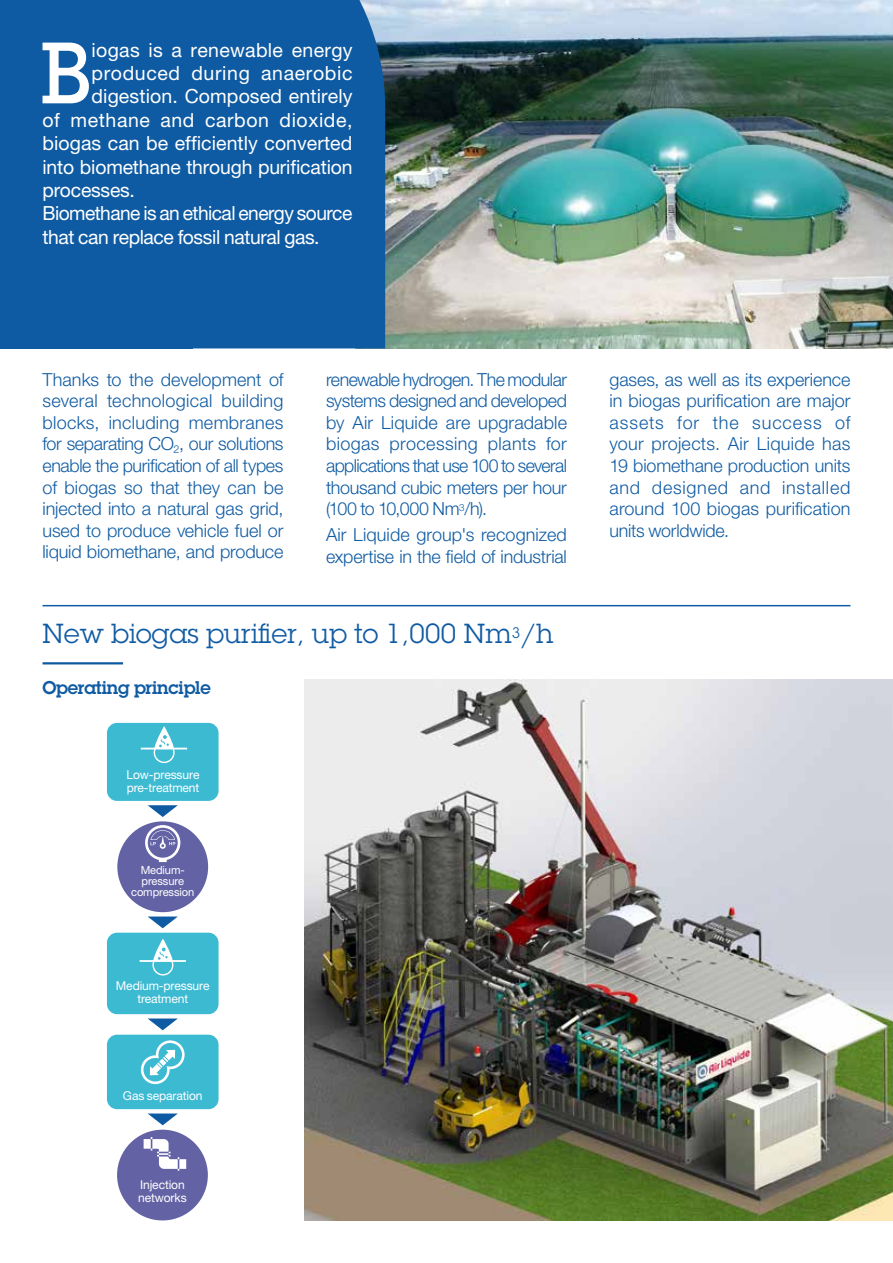
<style>
.page{position:relative;width:893px;height:1263px;background:#fff}
.page>*{position:absolute;margin:0;border:0;box-sizing:border-box;transform-origin:0 0}
.t1{font:500 85.05px "Lubalin Graph Std";color:#fff}
.t2{font:27px "Lubalin Graph Std";letter-spacing:.01em;color:#0f5ba3}
.t3{font:19.5px "Helvetica Neue LT Pro";letter-spacing:.005em;color:#fff}
.t4{font:19.5px "Helvetica Neue LT Pro";letter-spacing:-.03em;color:#fff}
.t5{font:19.5px "Helvetica Neue LT Pro";letter-spacing:-.02em;color:#fff}
.t6{font:19.5px "Helvetica Neue LT Pro";letter-spacing:.03em;color:#fff}
.t7{font:19.5px "Helvetica Neue LT Pro";letter-spacing:.035em;color:#fff}
.t8{font:300 18px/21.6px "Helvetica Neue LT Pro";letter-spacing:-.01em;color:#0f5ba3;text-align:justify}
.t9{font:600 18px "Lubalin Graph Std";letter-spacing:-.01em;color:#0f5ba3}
.t10{font:12.15px/13px "Helvetica Neue LT Pro";letter-spacing:-.01em;color:#fff}
.t11{font:11.25px/11.2px "Helvetica Neue LT Pro";letter-spacing:-.01em;color:#fff;text-align:center}
</style>
<div class="page">
<img style="left:385px;top:0;width:508px;height:348px">
<div style="left:0;top:0;width:385px;height:348px;background:#0f5ba3"></div>
<img style="left:305px;top:679px;width:588px;height:541px">
<hr style="left:43px;top:605px;width:807px;height:1px;background:#0f5ba3">
<hr style="left:43px;top:662px;width:80px;height:2px;background:#0f5ba3">
<div style="left:107px;top:723px;width:112px;height:78px;background:#3cbad2;border-radius:10px"></div>
<div style="left:107px;top:933px;width:112px;height:81px;background:#3cbad2;border-radius:10px"></div>
<div style="left:107px;top:1035px;width:112px;height:74px;background:#3cbad2;border-radius:10px"></div>
<svg style="left:148px;top:805px;width:30px;height:12px"></svg>
<svg style="left:148px;top:916px;width:30px;height:12px"></svg>
<svg style="left:148px;top:1113px;width:30px;height:12px"></svg>
<svg style="left:148px;top:1018px;width:30px;height:12px"></svg>
<div style="left:117px;top:821px;width:91px;height:91px;background:#6362a5;border-radius:50%"></div>
<div style="left:117px;top:1130px;width:91px;height:90px;background:#6362a5;border-radius:50%"></div>
<svg style="left:145px;top:825px;width:35px;height:37px"></svg>
<svg style="left:141px;top:1040px;width:44px;height:44px"></svg>
<svg style="left:144px;top:1137px;width:42px;height:34px"></svg>
<svg style="left:140px;top:938px;width:46px;height:37px"></svg>
<svg style="left:141px;top:726px;width:46px;height:37px"></svg>
<h1 class="t1" style="left:39px;top:20px;width:55px">B</h1>
<p class="t3" style="left:92px;top:38px;width:263px">iogas is a renewable energy</p>
<p class="t7" style="left:92px;top:61px;width:263px">produced during anaerobic</p>
<p class="t3" style="left:92px;top:85px;width:262px">digestion. Composed entirely</p>
<p class="t6" style="left:43px;top:108px;width:311px">of methane and carbon dioxide,</p>
<p class="t3" style="left:43px;top:132px;width:311px">biogas can be efficiently converted</p>
<p class="t3" style="left:43px;top:155px;width:312px">into biomethane through purification</p>
<p class="t3" style="left:43px;top:178px;width:94px">processes.</p>
<p class="t4" style="left:43px;top:202px;width:311px">Biomethane is an ethical energy source</p>
<p class="t5" style="left:43px;top:225px;width:279px">that can replace fossil natural gas.</p>
<p class="t8" style="left:43px;top:368px;width:242px">Thanks to the development of several technological building blocks, including membranes for separating CO<sub>2</sub>, our solutions enable the purification of all types of biogas so that they can be injected into a natural gas grid, used to produce vehicle fuel or liquid biomethane, and produce</p>
<p class="t8" style="left:326px;top:368px;width:242px">renewable hydrogen. The modular systems designed and developed by Air Liquide are upgradable biogas processing plants for applications that use 100 to several thousand cubic meters per hour (100 to 10,000 Nm<sup>3</sup>/h).</p>
<p class="t8" style="left:326px;top:523px;width:242px">Air Liquide group's recognized expertise in the field of industrial</p>
<h2 class="t2" style="left:43px;top:617px;width:512px">New biogas purifier, up to 1,000 Nm<sup>3</sup>/h</h2>
<p class="t9" style="left:43px;top:676px;width:170px">Operating principle</p>
<p class="t10" style="left:127px;top:768px;width:74px">Low-pressure pre-treatment</p>
<p class="t11" style="left:131px;top:864px;width:65px">Medium&shy;pressure compression</p>
<p class="t10" style="left:116px;top:979px;width:95px;text-align:center">Medium-pressure treatment</p>
<p class="t10" style="left:123px;top:1089px;width:81px">Gas separation</p>
<p class="t10" style="left:138px;top:1178px;width:50px">Injection networks</p>
<p class="t8" style="left:609px;top:368px;width:242px">gases, as well as its experience in biogas purification are major assets for the success of your projects. Air Liquide has 19 biomethane production units and designed and installed around 100 biogas purification units worldwide.</p>
</div>
